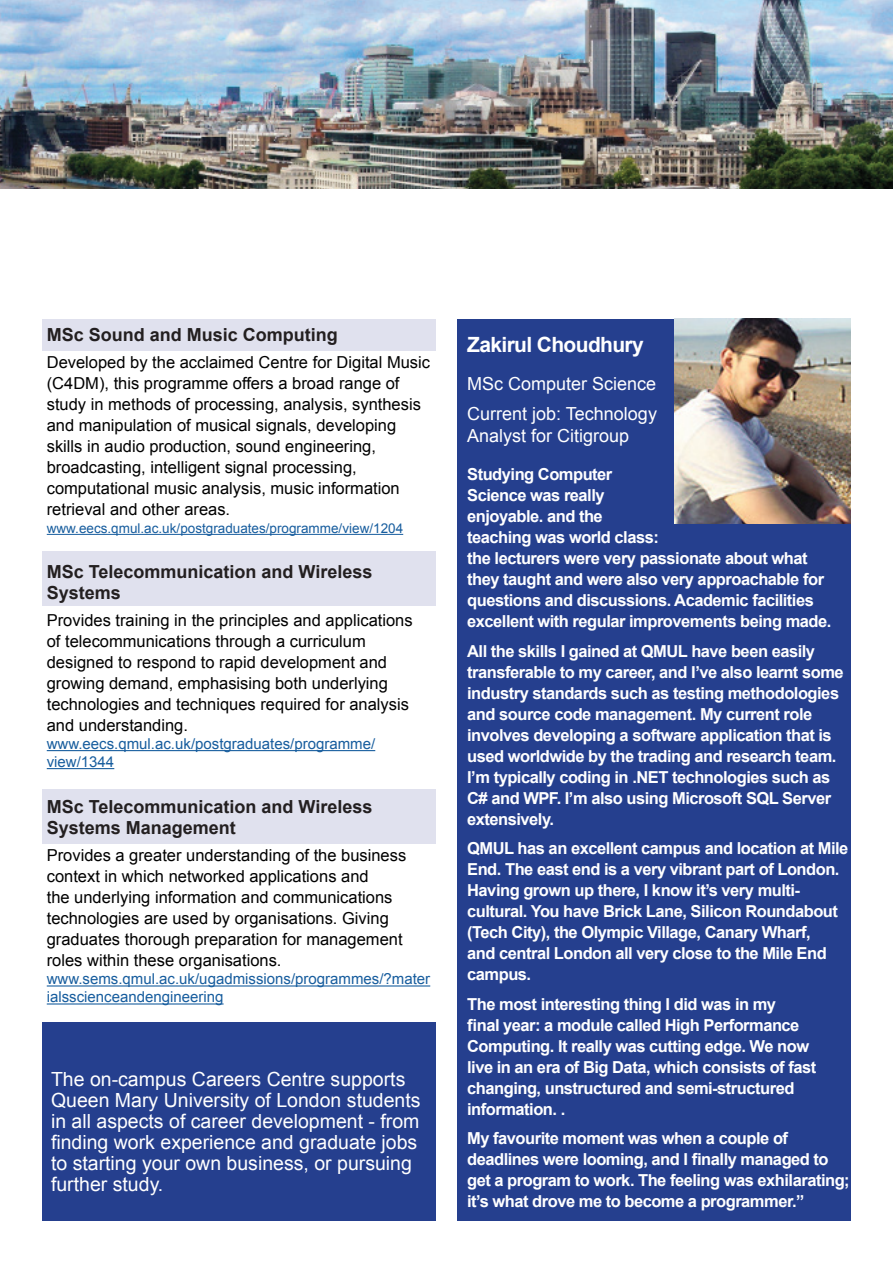
<style>
.page{position:relative;width:893px;height:1263px;background:#fff}
.page>*{position:absolute;margin:0;border:0;box-sizing:border-box;transform-origin:0 0}
.t1{font:700 21px "Arial";letter-spacing:-.03em;color:#fff}
.Text{font:19.5px/21px "Arial";color:#fff}
.bold_gap{font:700 18px/21px "Arial";color:#231f20}
.t2{font:18px/21.6px "Arial";color:#fff}
.t3{font:700 16.5px/21px "Arial";letter-spacing:-.03em;color:#fff}
.Text-2{font:16.5px/21px "Arial";color:#000}
.Text-3{font:15px/18px "Arial";color:#175d9e}
.Text-4{font:13.5px "Arial";color:#175d9e}
</style>
<div class="page">
<div style="left:43px;top:552px;width:393px;height:54px;background:#e0e1ee"></div>
<div style="left:43px;top:319px;width:393px;height:32px;background:#e0e1ee"></div>
<div style="left:43px;top:789px;width:393px;height:54px;background:#e0e1ee"></div>
<img style="left:0;top:0;width:893px;height:188px">
<div style="left:457px;top:319px;width:393px;height:901px;background:#253f8e"></div>
<img style="left:674px;top:319px;width:176px;height:204px">
<div style="left:43px;top:1022px;width:393px;height:198px;background:#253f8e"></div>
<hr style="left:47px;top:985px;width:383px;height:1px;background:#175d9e">
<hr style="left:47px;top:1003px;width:177px;height:1px;background:#175d9e">
<hr style="left:47px;top:750px;width:328px;height:1px;background:#175d9e">
<hr style="left:47px;top:768px;width:67px;height:1px;background:#175d9e">
<hr style="left:47px;top:534px;width:356px;height:1px;background:#175d9e">
<p class="bold_gap" style="left:47px;top:324px;width:293px">MSc Sound and Music Computing</p>
<p class="Text-2" style="left:47px;top:351px;width:385px">Developed by the acclaimed Centre for Digital Music (C4DM), this programme offers a broad range of study in methods of processing, analysis, synthesis and manipulation of musical signals, developing skills in audio production, sound engineering, broadcasting, intelligent signal processing, computational music analysis, music information retrieval and other areas.</p>
<p class="Text-4" style="left:47px;top:519px;width:358px">www.eecs.qmul.ac.uk/postgraduates/programme/view/1204</p>
<p class="bold_gap" style="left:47px;top:561px;width:327px">MSc Telecommunication and Wireless<br>Systems</p>
<p class="Text-2" style="left:47px;top:610px;width:367px">Provides training in the principles and applications of telecommunications through a curriculum designed to respond to rapid development and growing demand, emphasising both underlying technologies and techniques required for analysis and understanding.</p>
<p class="Text-3" style="left:47px;top:735px;width:330px">www.eecs.qmul.ac.uk/postgraduates/programme/ view/1344</p>
<p class="bold_gap" style="left:47px;top:796px;width:327px">MSc Telecommunication and Wireless<br>Systems Management</p>
<p class="Text-2" style="left:47px;top:845px;width:361px">Provides a greater understanding of the business context in which networked applications and<br>the underlying information and communications technologies are used by organisations. Giving graduates thorough preparation for management roles within these organisations.</p>
<p class="Text-3" style="left:47px;top:970px;width:385px">www.sems.qmul.ac.uk/ugadmissions/programmes/?mater ialsscienceandengineering</p>
<p class="Text" style="left:51px;top:1068px;width:371px">The on-campus Careers Centre supports Queen Mary University of London students in all aspects of career development - from finding work experience and graduate jobs to starting your own business, or pursuing further study.</p>
<p class="t1" style="left:467px;top:329px;width:178px">Zakirul Choudhury</p>
<p class="t2" style="left:467px;top:373px;width:191px">MSc Computer Science</p>
<p class="t2" style="left:467px;top:403px;width:191px">Current job: Technology<br>Analyst for Citigroup</p>
<p class="t3" style="left:467px;top:464px;width:366px">Studying Computer<br>Science was really<br>enjoyable. and the<br>teaching was world class:<br>the lecturers were very passionate about what they taught and were also very approachable for questions and discussions. Academic facilities excellent with regular improvements being made.</p>
<p class="t3" style="left:467px;top:640px;width:378px">All the skills I gained at QMUL have been easily transferable to my career, and I’ve also learnt some industry standards such as testing methodologies and source code management. My current role involves developing a software application that is used worldwide by the trading and research team.<br>I’m typically coding in .NET technologies such as C# and WPF. I’m also using Microsoft SQL Server extensively.</p>
<p class="t3" style="left:467px;top:838px;width:383px">QMUL has an excellent campus and location at Mile End. The east end is a very vibrant part of London.<br>Having grown up there, I know it’s very multi&shy;cultural. You have Brick Lane, Silicon Roundabout (Tech City), the Olympic Village, Canary Wharf,<br>and central London all very close to the Mile End campus.</p>
<p class="t3" style="left:467px;top:993px;width:350px">The most interesting thing I did was in my<br>final year: a module called High Performance Computing. It really was cutting edge. We now live in an era of Big Data, which consists of fast changing, unstructured and semi-structured information. .</p>
<p class="t3" style="left:467px;top:1128px;width:384px">My favourite moment was when a couple of deadlines were looming, and I finally managed to get a program to work. The feeling was exhilarating; it’s what drove me to become a programmer.”</p>
</div>
